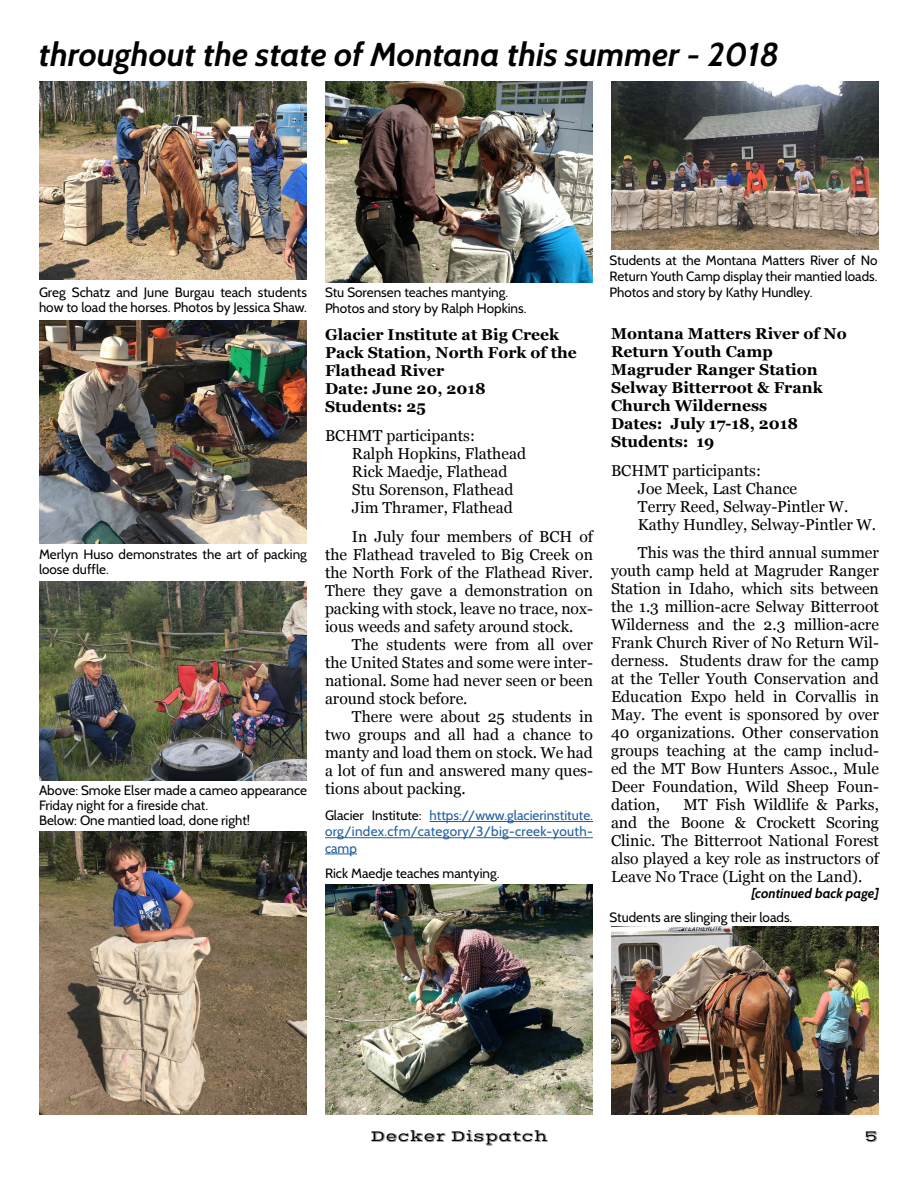
<style>
.page{position:relative;width:918px;height:1188px;background:#fff}
.page>*{position:absolute;margin:0;border:0;box-sizing:border-box;transform-origin:0 0}
.t1{font:italic 700 33px "Cabin";color:#000}
.t2{font:15.75px/18px "Georgia";color:#000;text-align:justify}
.t3{font:700 15.75px/18px "Georgia";color:#000}
.t4{font:15.75px "Vast Shadow";color:#000}
.t5{font:13.5px/15px "Cabin";color:#000}
.t6{font:13.5px/16.2px "Cabin";letter-spacing:.015em;color:#215e9e;text-align:justify}
.t7{font:italic 700 13.5px "Cabin";color:#000}
.s1{color:#000}
</style>
<div class="page">
<hr style="left:430px;top:821px;width:163px;height:1px;background:#215e9e">
<hr style="left:325px;top:837px;width:268px;height:1px;background:#215e9e">
<hr style="left:325px;top:854px;width:32px;height:1px;background:#215e9e">
<img style="left:325px;top:82px;width:268px;height:201px">
<img style="left:325px;top:885px;width:268px;height:229px">
<img style="left:39px;top:582px;width:268px;height:198px">
<img style="left:39px;top:321px;width:268px;height:222px">
<img style="left:39px;top:832px;width:268px;height:282px">
<img style="left:39px;top:82px;width:268px;height:198px">
<img style="left:611px;top:926px;width:268px;height:188px">
<img style="left:611px;top:82px;width:268px;height:167px">
<h1 class="t1" style="left:39px;top:35px;width:742px">throughout the state of Montana this summer - 2018</h1>
<p class="t5" style="left:39px;top:285px;width:270px">Greg Schatz and June Burgau teach students how to load the horses. Photos by Jessica Shaw.</p>
<p class="t5" style="left:39px;top:547px;width:270px">Merlyn Huso demonstrates the art of packing loose duffle.</p>
<p class="t5" style="left:39px;top:782px;width:269px">Above: Smoke Elser made a cameo appearance<br>Friday night for a fireside chat.<br>Below: One mantied load, done right!</p>
<p class="t5" style="left:325px;top:284px;width:203px;line-height:16.2px">Stu Sorensen teaches mantying.<br>Photos and story by Ralph Hopkins.</p>
<p class="t3" style="left:325px;top:326px;width:253px">Glacier Institute at Big Creek<br>Pack Station, North Fork of the<br>Flathead River<br>Date: June 20, 2018<br>Students: 25</p>
<p class="t2" style="left:352px;top:427px;width:176px;text-align:left;text-indent:-27px">BCHMT participants:<br>Ralph Hopkins, Flathead<br>Rick Maedje, Flathead<br>Stu Sorenson, Flathead<br>Jim Thramer, Flathead</p>
<p class="t2" style="left:325px;top:527px;width:270px;text-indent:27px">In July four members of BCH of the Flathead traveled to Big Creek on the North Fork of the Flathead River.<br>There they gave a demonstration on packing with stock, leave no trace, nox&shy;ious weeds and safety around stock.</p>
<p class="t2" style="left:325px;top:635px;width:269px;text-indent:27px">The students were from all over the United States and some were inter&shy;national. Some had never seen or been around stock before.</p>
<p class="t2" style="left:325px;top:707px;width:270px;text-indent:27px">There were about 25 students in two groups and all had a chance to manty and load them on stock. We had a lot of fun and answered many ques&shy;tions about packing.</p>
<p class="t6" style="left:325px;top:807px;width:270px"><span class="s1">Glacier Institute:</span> https://www.glacierinstitute. org/index.cfm/category/3/big-creek-youth&shy;camp</p>
<p class="t5" style="left:325px;top:865px;width:176px">Rick Maedje teaches mantying.</p>
<p class="t5" style="left:610px;top:252px;width:270px;line-height:16.2px;text-align:justify">Students at the Montana Matters River of No Return Youth Camp display their mantied loads.<br>Photos and story by Kathy Hundley.</p>
<p class="t3" style="left:611px;top:325px;width:237px">Montana Matters River of No<br>Return Youth Camp<br>Magruder Ranger Station<br>Selway Bitterroot &amp; Frank<br>Church Wilderness<br>Dates: July 17-18, 2018<br>Students: 19</p>
<p class="t2" style="left:638px;top:462px;width:240px;text-align:left;text-indent:-27px">BCHMT participants:<br>Joe Meek, Last Chance<br>Terry Reed, Selway-Pintler W.<br>Kathy Hundley, Selway-Pintler W.</p>
<p class="t2" style="left:611px;top:544px;width:270px;text-indent:27px">This was the third annual summer youth camp held at Magruder Ranger Station in Idaho, which sits between the 1.3 million-acre Selway Bitterroot Wilderness and the 2.3 million-acre Frank Church River of No Return Wil&shy;derness. Students draw for the camp at the Teller Youth Conservation and Education Expo held in Corvallis in May. The event is sponsored by over 40 organizations. Other conservation groups teaching at the camp includ&shy;ed the MT Bow Hunters Assoc., Mule Deer Foundation, Wild Sheep Foun&shy;dation,</p>
<p class="t2" style="left:611px;top:796px;width:270px;text-indent:72px">MT Fish Wildlife &amp; Parks, and the Boone &amp; Crockett Scoring Clinic. The Bitterroot National Forest also played a key role as instructors of Leave No Trace (Light on the Land).</p>
<p class="t7" style="left:751px;top:886px;width:129px">[continued back page]</p>
<p class="t5" style="left:610px;top:909px;width:184px">Students are slinging their loads.</p>
<p class="t4" style="left:371px;top:1126px;width:179px">Decker Dispatch</p>
<p class="t4" style="left:865px;top:1126px;width:14px">5</p>
</div>
